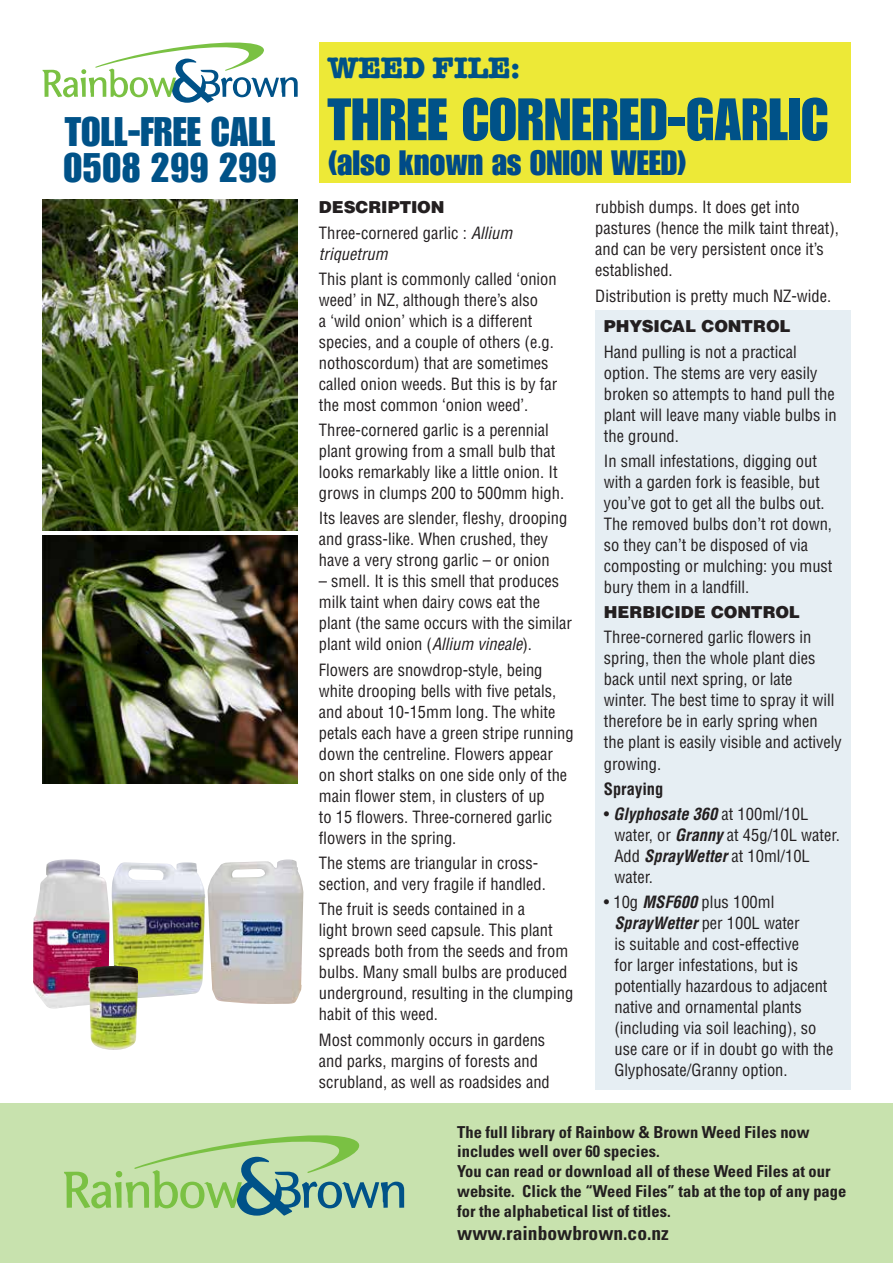
<style>
.page{position:relative;width:893px;height:1263px;background:#fff}
.page>*{position:absolute;margin:0;border:0;box-sizing:border-box;transform-origin:0 0}
.t1{font:58.5px "Impact";color:#005288}
.t2{font:40.5px/36px "Impact";color:#005288}
.t3{font:34.5px "Impact";color:#004b88}
.t4{font:700 30px "American Typewriter";color:#005288}
.t5{font:700 condensed 19.5px "Univers";color:#231f20}
.t6{font:condensed 16.5px/21px "Helvetica";color:#231f20}
.t7{font:700 condensed 16.5px/19.8px "Univers";color:#231f20}
.t8{font:900 16.5px "Helvetica";color:#231f20}
.t9{font:italic condensed 16.5px "Helvetica";color:#231f20}
.t10{font:700 condensed 16.5px "Helvetica";color:#231f20}
.s1{font-weight:900;font-stretch:normal}
.s2{font-style:italic}
.s3{font-weight:700;font-style:italic}
</style>
<div class="page">
<div style="left:319px;top:43px;width:531px;height:140px;background:#ede937"></div>
<div style="left:595px;top:310px;width:255px;height:780px;background:#e6eef3"></div>
<svg style="left:43px;top:42px;width:255px;height:61px"></svg>
<div style="left:0;top:1103px;width:893px;height:160px;background:#c8e2ae"></div>
<svg style="left:64px;top:1135px;width:340px;height:80px"></svg>
<img style="left:43px;top:200px;width:255px;height:331px">
<img style="left:43px;top:535px;width:255px;height:248px">
<img style="left:112px;top:862px;width:93px;height:136px">
<img style="left:208px;top:859px;width:95px;height:145px">
<img style="left:33px;top:859px;width:77px;height:150px">
<img style="left:89px;top:966px;width:49px;height:84px">
<h2 class="t2" style="left:63px;top:114px;width:215px">TOLL-FREE CALL<br>0508 299 299</h2>
<h3 class="t4" style="left:327px;top:50px;width:194px">WEED FILE:</h3>
<h1 class="t1" style="left:327px;top:85px;width:502px">THREE CORNERED-GARLIC</h1>
<h3 class="t3" style="left:327px;top:142px;width:361px">(also known as ONION WEED)</h3>
<p class="t6" style="left:319px;top:194px;width:195px;line-height:25.2px"><span class="s1">DESCRIPTION<br></span>Three-cornered garlic : <span class="s2">Allium</span></p>
<p class="t9" style="left:319px;top:243px;width:70px">triquetrum</p>
<p class="t6" style="left:319px;top:268px;width:240px">This plant is commonly called ‘onion weed’ in NZ, although there’s also<br>a ‘wild onion’ which is a different species, and a couple of others (e.g. nothoscordum) that are sometimes called onion weeds. But this is by far the most common ‘onion weed’.</p>
<p class="t6" style="left:319px;top:419px;width:247px">Three-cornered garlic is a perennial plant growing from a small bulb that looks remarkably like a little onion. It grows in clumps 200 to 500mm high.</p>
<p class="t6" style="left:319px;top:508px;width:250px">Its leaves are slender, fleshy, drooping and grass-like. When crushed, they have a very strong garlic – or onion</p>
<p class="t6" style="left:319px;top:571px;width:254px">– smell. It is this smell that produces milk taint when dairy cows eat the plant (the same occurs with the similar plant wild onion (<span class="s2">Allium vineale</span>).</p>
<p class="t6" style="left:319px;top:659px;width:256px">Flowers are snowdrop-style, being white drooping bells with five petals, and about 10-15mm long. The white petals each have a green stripe running down the centreline. Flowers appear on short stalks on one side only of the main flower stem, in clusters of up<br>to 15 flowers. Three-cornered garlic flowers in the spring.</p>
<p class="t6" style="left:319px;top:852px;width:229px">The stems are triangular in cross&shy;section, and very fragile if handled.</p>
<p class="t6" style="left:319px;top:898px;width:256px">The fruit is seeds contained in a<br>light brown seed capsule. This plant spreads both from the seeds and from bulbs. Many small bulbs are produced underground, resulting in the clumping habit of this weed.</p>
<p class="t6" style="left:319px;top:1029px;width:232px">Most commonly occurs in gardens and parks, margins of forests and scrubland, as well as roadsides and</p>
<p class="t6" style="left:595px;top:196px;width:245px">rubbish dumps. It does get into pastures (hence the milk taint threat), and can be very persistent once it’s established.</p>
<p class="t6" style="left:595px;top:285px;width:237px">Distribution is pretty much NZ-wide.</p>
<p class="t8" style="left:604px;top:316px;width:188px">PHYSICAL CONTROL</p>
<p class="t6" style="left:604px;top:341px;width:234px">Hand pulling is not a practical option. The stems are very easily broken so attempts to hand pull the plant will leave many viable bulbs in the ground.</p>
<p class="t6" style="left:604px;top:450px;width:230px">In small infestations, digging out with a garden fork is feasible, but you’ve got to get all the bulbs out.<br>The removed bulbs don’t rot down, so they can’t be disposed of via composting or mulching: you must bury them in a landfill.</p>
<p class="t8" style="left:604px;top:601px;width:198px">HERBICIDE CONTROL</p>
<p class="t6" style="left:604px;top:627px;width:240px">Three-cornered garlic flowers in spring, then the whole plant dies back until next spring, or late<br>winter. The best time to spray it will therefore be in early spring when the plant is easily visible and actively growing.</p>
<p class="t10" style="left:604px;top:779px;width:61px">Spraying</p>
<p class="t6" style="left:614px;top:803px;width:227px;text-indent:-11px">• <span class="s3">Glyphosate 360</span> at 100ml/10L water, or <span class="s3">Granny</span> at 45g/10L water.<br>Add <span class="s3">SprayWetter</span> at 10ml/10L water.</p>
<p class="t6" style="left:614px;top:891px;width:221px;text-indent:-11px">• 10g <span class="s3">MSF600</span> plus 100ml<br><span class="s3">SprayWetter</span> per 100L water<br>is suitable and cost-effective<br>for larger infestations, but is potentially hazardous to adjacent native and ornamental plants (including via soil leaching), so use care or if in doubt go with the<br>Glyphosate/Granny option.</p>
<p class="t7" style="left:457px;top:1121px;width:391px">The full library of Rainbow &amp; Brown Weed Files now includes well over 60 species.<br>You can read or download all of these Weed Files at our website. Click the “Weed Files” tab at the top of any page for the alphabetical list of titles.</p>
<p class="t5" style="left:457px;top:1221px;width:213px">www.rainbowbrown.co.nz</p>
</div>
